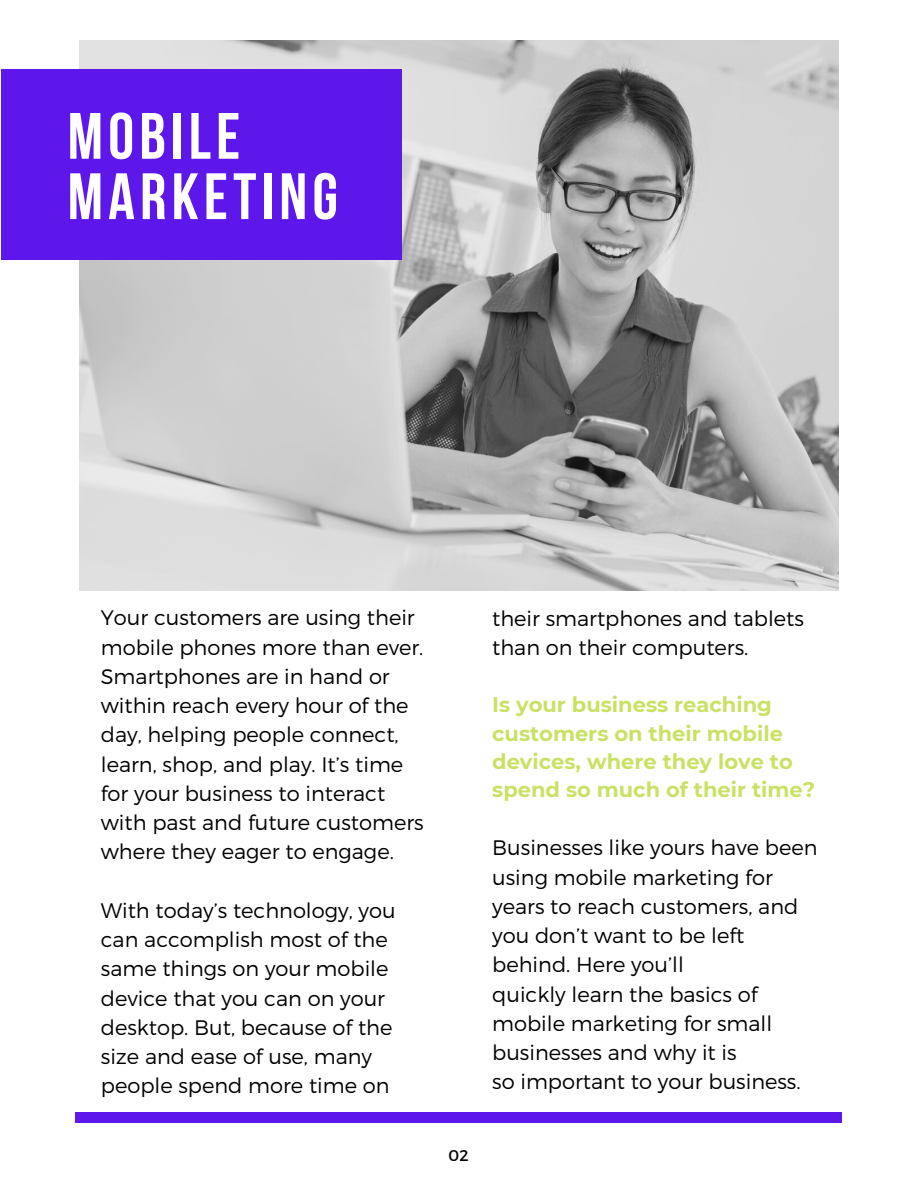
<style>
.page{position:relative;width:918px;height:1188px;background:#fff}
.page>*{position:absolute;margin:0;border:0;box-sizing:border-box;transform-origin:0 0}
.t1{font:700 65.4px/60.3px "Bebas Neue";letter-spacing:.08em;color:#fff}
.t2{font:300 21px/29.2px "Montserrat";color:#000}
.t3{font:700 21px/28.2px "Montserrat";color:#c9e265}
.t4{font:15.6px "Montserrat";color:#000}
</style>
<div class="page">
<img style="left:79px;top:40px;width:759px;height:550px">
<div style="left:1px;top:70px;width:401px;height:190px;background:#5e17eb"></div>
<div style="left:76px;top:1113px;width:766px;height:10px;background:#5e17eb"></div>
<h1 class="t1" style="left:68px;top:112px;width:272px">MOBILE<br>MARKETING</h1>
<p class="t2" style="left:101px;top:602px;width:324px">Your customers are using their mobile phones more than ever.<br>Smartphones are in hand or within reach every hour of the day, helping people connect, learn, shop, and play. It’s time for your business to interact with past and future customers where they eager to engage.</p>
<p class="t2" style="left:101px;top:895px;width:296px">With today’s technology, you can accomplish most of the same things on your mobile device that you can on your desktop. But, because of the size and ease of use, many people spend more time on</p>
<p class="t4" style="left:449px;top:1145px;width:22px">02</p>
<p class="t2" style="left:492px;top:603px;width:313px">their smartphones and tablets than on their computers.</p>
<p class="t3" style="left:492px;top:691px;width:325px">Is your business reaching customers on their mobile devices, where they love to spend so much of their time?</p>
<p class="t2" style="left:492px;top:832px;width:327px">Businesses like yours have been using mobile marketing for years to reach customers, and you don’t want to be left behind. Here you’ll<br>quickly learn the basics of mobile marketing for small businesses and why it is<br>so important to your business.</p>
</div>
